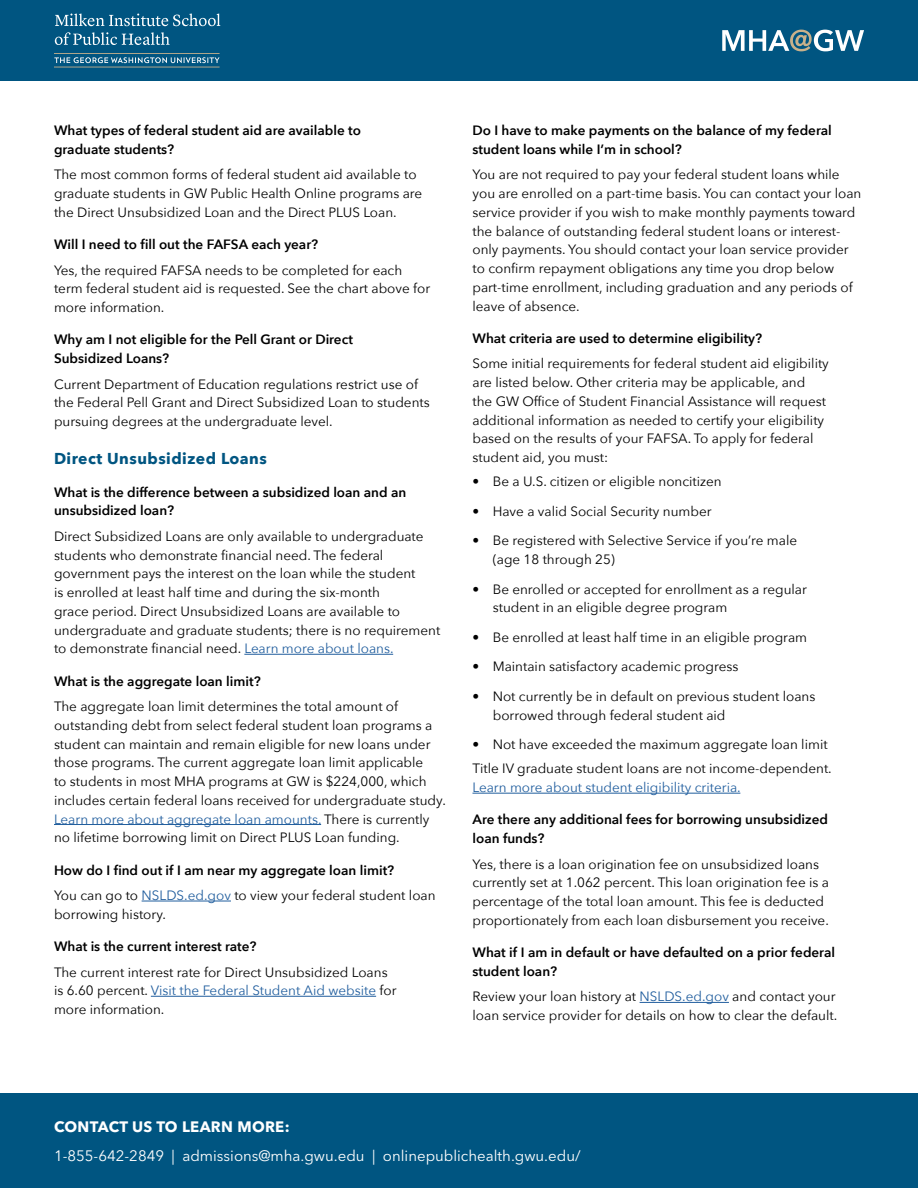
<style>
.page{position:relative;width:918px;height:1188px;background:#fff}
.page>*{position:absolute;margin:0;border:0;box-sizing:border-box;transform-origin:0 0}
.t1{font:700 15.75px "Avenir Next";letter-spacing:.03em;color:#005581}
.t2{font:15px "Avenir Next LT Pro";color:#fff}
.t3{font:700 15px "Avenir Next LT Pro";letter-spacing:.02em;color:#fff}
.t4{font:13.5px/18.8px "Avenir Next";color:#000}
.t5{font:600 13.5px/18.8px "Avenir Next";color:#000}
.t6{font:13.5px "Avenir Next";color:#215e9e}
.s1{color:#215e9e}
.s2{font-weight:400}
.s3{font-weight:400;color:#215e9e}
</style>
<div class="page">
<hr style="left:244px;top:654px;width:149px;height:1px;background:#215e9e">
<hr style="left:54px;top:824px;width:267px;height:1px;background:#215e9e">
<hr style="left:142px;top:901px;width:89px;height:1px;background:#215e9e">
<hr style="left:151px;top:996px;width:225px;height:1px;background:#215e9e">
<hr style="left:472px;top:793px;width:268px;height:1px;background:#215e9e">
<hr style="left:640px;top:1002px;width:89px;height:1px;background:#215e9e">
<div style="left:0;top:1094px;width:918px;height:94px;background:#005581"></div>
<div style="left:0;top:0;width:918px;height:81px;background:#005581"></div>
<svg style="left:54px;top:57px;width:166px;height:6px"></svg>
<hr style="left:54px;top:67px;width:166px;height:1px;background:#c8b18b">
<hr style="left:54px;top:53px;width:166px;height:1px;background:#c8b18b">
<svg style="left:55px;top:14px;width:165px;height:12px"></svg>
<svg style="left:55px;top:32px;width:115px;height:13px"></svg>
<svg style="left:722px;top:30px;width:142px;height:21px"></svg>
<p class="t5" style="left:54px;top:121px;width:309px">What types of federal student aid are available to graduate students?</p>
<p class="t4" style="left:54px;top:165px;width:370px">The most common forms of federal student aid available to graduate students in GW Public Health Online programs are the Direct Unsubsidized Loan and the Direct PLUS Loan.</p>
<p class="t5" style="left:54px;top:235px;width:266px">Will I need to fill out the FAFSA each year?</p>
<p class="t4" style="left:54px;top:260px;width:378px">Yes, the required FAFSA needs to be completed for each term federal student aid is requested. See the chart above for more information.</p>
<p class="t5" style="left:54px;top:330px;width:300px">Why am I not eligible for the Pell Grant or Direct<br>Subsidized Loans?</p>
<p class="t4" style="left:54px;top:374px;width:377px">Current Department of Education regulations restrict use of the Federal Pell Grant and Direct Subsidized Loan to students pursuing degrees at the undergraduate level.</p>
<p class="t1" style="left:54px;top:445px;width:214px">Direct Unsubsidized Loans</p>
<p class="t5" style="left:54px;top:482px;width:354px">What is the difference between a subsidized loan and an unsubsidized loan?</p>
<p class="t4" style="left:54px;top:526px;width:388px">Direct Subsidized Loans are only available to undergraduate students who demonstrate financial need. The federal government pays the interest on the loan while the student<br>is enrolled at least half time and during the six-month<br>grace period. Direct Unsubsidized Loans are available to undergraduate and graduate students; there is no requirement to demonstrate financial need. <span class="s1">Learn more about loans.</span></p>
<p class="t5" style="left:54px;top:671px;width:208px">What is the aggregate loan limit?</p>
<p class="t4" style="left:54px;top:696px;width:393px">The aggregate loan limit determines the total amount of outstanding debt from select federal student loan programs a student can maintain and remain eligible for new loans under those programs. The current aggregate loan limit applicable<br>to students in most MHA programs at GW is $224,000, which includes certain federal loans received for undergraduate study.<br><span class="s1">Learn more about aggregate loan amounts.</span> There is currently no lifetime borrowing limit on Direct PLUS Loan funding.</p>
<p class="t5" style="left:54px;top:857px;width:383px;line-height:25.5px">How do I find out if I am near my aggregate loan limit?<br><span class="s2">You can go to</span> <span class="s3">NSLDS.ed.gov</span> <span class="s2">to view your federal student loan</span></p>
<p class="t4" style="left:54px;top:904px;width:114px">borrowing history.</p>
<p class="t5" style="left:54px;top:937px;width:204px">What is the current interest rate?</p>
<p class="t4" style="left:54px;top:962px;width:344px">The current interest rate for Direct Unsubsidized Loans is 6.60 percent. <span class="s1">Visit the Federal Student Aid website</span> for more information.</p>
<p class="t5" style="left:472px;top:121px;width:361px">Do I have to make payments on the balance of my federal student loans while I’m in school?</p>
<p class="t4" style="left:472px;top:165px;width:390px">You are not required to pay your federal student loans while you are enrolled on a part-time basis. You can contact your loan service provider if you wish to make monthly payments toward the balance of outstanding federal student loans or interest&shy;only payments. You should contact your loan service provider to confirm repayment obligations any time you drop below part-time enrollment, including graduation and any periods of leave of absence.</p>
<p class="t5" style="left:472px;top:328px;width:291px">What criteria are used to determine eligibility?</p>
<p class="t4" style="left:472px;top:354px;width:358px">Some initial requirements for federal student aid eligibility are listed below. Other criteria may be applicable, and<br>the GW Office of Student Financial Assistance will request additional information as needed to certify your eligibility based on the results of your FAFSA. To apply for federal student aid, you must:</p>
<p class="t4" style="left:472px;top:472px;width:251px">• Be a U.S. citizen or eligible noncitizen</p>
<p class="t4" style="left:472px;top:501px;width:241px">• Have a valid Social Security number</p>
<p class="t4" style="left:493px;top:531px;width:306px;text-indent:-20px">• Be registered with Selective Service if you’re male (age 18 through 25)</p>
<p class="t4" style="left:493px;top:579px;width:316px;text-indent:-20px">• Be enrolled or accepted for enrollment as a regular student in an eligible degree program</p>
<p class="t4" style="left:472px;top:627px;width:336px">• Be enrolled at least half time in an eligible program</p>
<p class="t4" style="left:472px;top:657px;width:267px">• Maintain satisfactory academic progress</p>
<p class="t4" style="left:493px;top:686px;width:324px;text-indent:-20px">• Not currently be in default on previous student loans borrowed through federal student aid</p>
<p class="t4" style="left:472px;top:732px;width:361px;line-height:24.2px">• Not have exceeded the maximum aggregate loan limit<br>Title IV graduate student loans are not income-dependent.</p>
<p class="t6" style="left:472px;top:776px;width:270px">Learn more about student eligibility criteria.</p>
<p class="t5" style="left:472px;top:810px;width:357px">Are there any additional fees for borrowing unsubsidized loan funds?</p>
<p class="t4" style="left:472px;top:854px;width:358px">Yes, there is a loan origination fee on unsubsidized loans currently set at 1.062 percent. This loan origination fee is a percentage of the total loan amount. This fee is deducted proportionately from each loan disbursement you receive.</p>
<p class="t5" style="left:472px;top:943px;width:364px">What if I am in default or have defaulted on a prior federal student loan?</p>
<p class="t4" style="left:472px;top:987px;width:366px">Review your loan history at <span class="s1">NSLDS.ed.gov</span> and contact your loan service provider for details on how to clear the default.</p>
<p class="t3" style="left:54px;top:1117px;width:237px">CONTACT US TO LEARN MORE:</p>
<p class="t2" style="left:54px;top:1147px;width:528px">1-855-642-2849 | admissions@mha.gwu.edu | onlinepublichealth.gwu.edu/</p>
</div>
